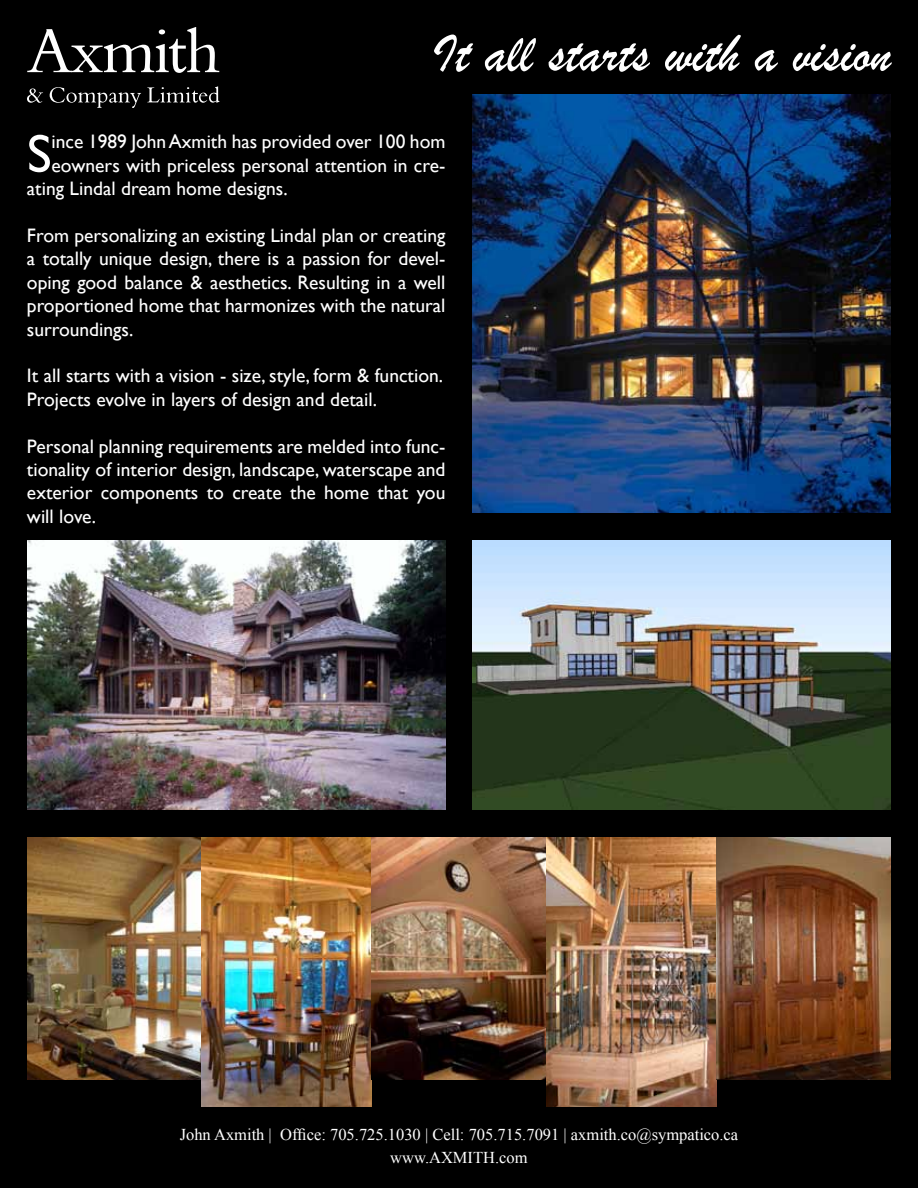
<style>
.page{position:relative;width:918px;height:1188px;background:#000}
.page>*{position:absolute;margin:0;border:0;box-sizing:border-box;transform-origin:0 0}
.t1{font:55.5px "Brush Script";color:#fff}
.t2{font:53.85px "Gill Sans";color:#fff}
.t3{font:19.5px/23.4px "Gill Sans";color:#fff;text-align:justify}
.t4{font:16.5px/22.5px "Times New Roman";color:#fff;text-align:center}
</style>
<div class="page">
<img style="left:27px;top:540px;width:419px;height:270px">
<img style="left:472px;top:94px;width:419px;height:419px">
<img style="left:472px;top:540px;width:419px;height:270px">
<img style="left:27px;top:837px;width:174px;height:243px">
<img style="left:201px;top:837px;width:171px;height:270px">
<img style="left:372px;top:837px;width:174px;height:243px">
<img style="left:546px;top:837px;width:171px;height:270px">
<img style="left:717px;top:837px;width:174px;height:243px">
<svg style="left:27px;top:27px;width:192px;height:46px"></svg>
<svg style="left:27px;top:89px;width:16px;height:14px"></svg>
<svg style="left:50px;top:87px;width:91px;height:21px"></svg>
<svg style="left:147px;top:86px;width:73px;height:17px"></svg>
<h1 class="t1" style="left:432px;top:20px;width:460px">It all starts with a vision</h1>
<h2 class="t2" style="left:27px;top:122px;width:26px">S</h2>
<p class="t3" style="left:52px;top:131px;width:395px">ince 1989 John Axmith has provided over 100 hom</p>
<p class="t3" style="left:52px;top:154px;width:395px">eowners with priceless personal attention in cre-</p>
<p class="t3" style="left:27px;top:177px;width:262px">ating Lindal dream home designs.</p>
<p class="t3" style="left:27px;top:224px;width:420px">From personalizing an existing Lindal plan or creating a totally unique design, there is a passion for devel&shy;oping good balance &amp; aesthetics. Resulting in a well proportioned home that harmonizes with the natural surroundings.</p>
<p class="t3" style="left:27px;top:365px;width:418px">It all starts with a vision - size, style, form &amp; function.<br>Projects evolve in layers of design and detail.</p>
<p class="t3" style="left:27px;top:435px;width:420px">Personal planning requirements are melded into func&shy;tionality of interior design, landscape, waterscape and exterior components to create the home that you will love.</p>
<p class="t4" style="left:180px;top:1123px;width:560px">John Axmith | Office: 705.725.1030 | Cell: 705.715.7091 | axmith.co@sympatico.ca www.AXMITH.com</p>
</div>
